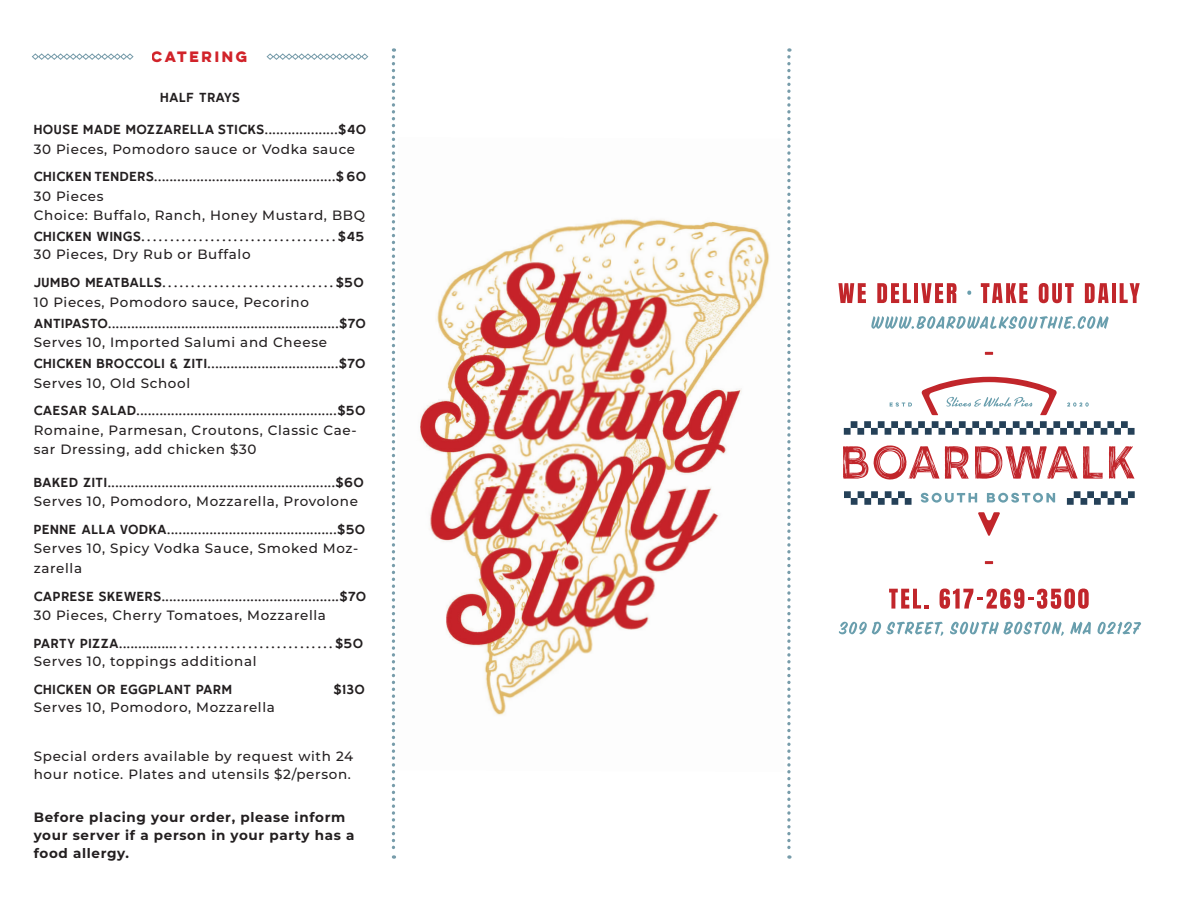
<style>
.page{position:relative;width:1188px;height:918px;background:#fff}
.page>*{position:absolute;margin:0;border:0;box-sizing:border-box;transform-origin:0 0}
.t1{font:500 13.5px/19.5px "Montserrat";letter-spacing:.05em;color:#231f20}
.t2{font:700 13.5px/18px "Montserrat";letter-spacing:.05em;color:#231f20}
.t3{font:13.5px "Eveleth Clean";letter-spacing:.2em;color:#d1232a}
.t4{font:12.75px "Sign Guy";letter-spacing:.045em;color:#231f20}
.t5{font:12.75px "Sign Guy";letter-spacing:.025em;color:#231f20}
</style>
<div class="page">
<img style="left:420px;top:219px;width:350px;height:496px">
<svg style="left:889px;top:589px;width:39px;height:20px"></svg>
<svg style="left:940px;top:589px;width:149px;height:20px"></svg>
<svg style="left:839px;top:622px;width:104px;height:14px"></svg>
<svg style="left:950px;top:622px;width:114px;height:14px"></svg>
<svg style="left:1070px;top:622px;width:21px;height:12px"></svg>
<svg style="left:1097px;top:622px;width:44px;height:12px"></svg>
<svg style="left:838px;top:283px;width:28px;height:20px"></svg>
<svg style="left:877px;top:283px;width:34px;height:20px"></svg>
<hr style="left:914px;top:283px;width:4px;height:20px;background:#c1262b">
<svg style="left:921px;top:283px;width:36px;height:20px"></svg>
<svg style="left:967px;top:291px;width:4px;height:4px"></svg>
<svg style="left:981px;top:283px;width:47px;height:20px"></svg>
<svg style="left:1039px;top:283px;width:35px;height:20px"></svg>
<svg style="left:1085px;top:283px;width:24px;height:20px"></svg>
<hr style="left:1112px;top:283px;width:4px;height:20px;background:#c1262b">
<svg style="left:1120px;top:283px;width:20px;height:20px"></svg>
<svg style="left:871px;top:316px;width:238px;height:13px"></svg>
<svg style="left:985px;top:352px;width:8px;height:3px"></svg>
<svg style="left:985px;top:561px;width:8px;height:3px"></svg>
<svg style="left:843px;top:446px;width:25px;height:33px"></svg>
<svg style="left:874px;top:446px;width:65px;height:34px"></svg>
<svg style="left:945px;top:446px;width:24px;height:33px"></svg>
<svg style="left:975px;top:446px;width:128px;height:33px"></svg>
<svg style="left:1109px;top:446px;width:26px;height:33px"></svg>
<svg style="left:844px;top:421px;width:291px;height:14px"></svg>
<svg style="left:978px;top:512px;width:22px;height:24px"></svg>
<svg style="left:921px;top:377px;width:136px;height:38px"></svg>
<svg style="left:890px;top:402px;width:22px;height:5px"></svg>
<svg style="left:1067px;top:402px;width:22px;height:5px"></svg>
<svg style="left:1074px;top:491px;width:61px;height:14px"></svg>
<div style="left:1067px;top:498px;width:7px;height:7px;background:#254158"></div>
<svg style="left:844px;top:491px;width:68px;height:14px"></svg>
<svg style="left:921px;top:493px;width:56px;height:10px"></svg>
<svg style="left:987px;top:493px;width:68px;height:10px"></svg>
<svg style="left:392px;top:48px;width:3px;height:811px"></svg>
<svg style="left:787px;top:48px;width:4px;height:811px"></svg>
<svg style="left:266px;top:53px;width:102px;height:7px"></svg>
<svg style="left:32px;top:53px;width:102px;height:7px"></svg>
<p class="t3" style="left:152px;top:47px;width:97px">CATERING</p>
<p class="t4" style="left:160px;top:90px;width:81px">HALF TRAYS</p>
<p class="t4" style="left:34px;top:122px;width:334px">HOUSE MADE MOZZARELLA STICKS...................$40</p>
<p class="t1" style="left:34px;top:138px;width:323px">30 Pieces, Pomodoro sauce or Vodka sauce</p>
<p class="t4" style="left:34px;top:169px;width:334px">CHICKEN TENDERS...............................................$60</p>
<p class="t1" style="left:34px;top:186px;width:333px">30 Pieces<br>Choice: Buffalo, Ranch, Honey Mustard, BBQ</p>
<p class="t4" style="left:34px;top:229px;width:332px">CHICKEN WINGS..................................$45</p>
<p class="t1" style="left:34px;top:244px;width:218px">30 Pieces, Dry Rub or Buffalo</p>
<p class="t4" style="left:34px;top:275px;width:332px">JUMBO MEATBALLS..............................$50</p>
<p class="t1" style="left:34px;top:291px;width:277px">10 Pieces, Pomodoro sauce, Pecorino</p>
<p class="t5" style="left:34px;top:316px;width:334px">ANTIPASTO............................................................$70</p>
<p class="t1" style="left:34px;top:332px;width:295px">Serves 10, Imported Salumi and Cheese</p>
<p class="t4" style="left:34px;top:356px;width:28px">CHICKEN</p>
<p class="t4" style="left:97px;top:356px;width:39px">BROCCO</p>
<p class="t4" style="left:154px;top:356px;width:213px">LI &amp; ZITI..................................$70</p>
<p class="t1" style="left:34px;top:372px;width:158px">Serves 10, Old School</p>
<p class="t4" style="left:34px;top:403px;width:333px">CAESAR SALAD....................................................$50</p>
<p class="t1" style="left:34px;top:420px;width:325px">Romaine, Parmesan, Croutons, Classic Cae&shy;sar Dressing, add chicken $30</p>
<p class="t4" style="left:34px;top:475px;width:28px">BAKED</p>
<p class="t4" style="left:83px;top:475px;width:282px">ZITI...........................................................$60</p>
<p class="t1" style="left:34px;top:491px;width:326px">Serves 10, Pomodoro, Mozzarella, Provolone</p>
<p class="t4" style="left:34px;top:522px;width:333px">PENNE ALLA VODKA............................................$50</p>
<p class="t1" style="left:34px;top:538px;width:326px">Serves 10, Spicy Vodka Sauce, Smoked Moz&shy;zarella</p>
<p class="t4" style="left:34px;top:589px;width:10px">CAPR</p>
<p class="t4" style="left:70px;top:589px;width:298px">ESE SKEWERS..............................................$70</p>
<p class="t1" style="left:34px;top:605px;width:294px">30 Pieces, Cherry Tomatoes, Mozzarella</p>
<p class="t4" style="left:34px;top:636px;width:331px">PARTY PIZZA..........................................$50</p>
<p class="t1" style="left:34px;top:651px;width:224px">Serves 10, toppings additional</p>
<p class="t4" style="left:34px;top:682px;width:180px">CHICKEN OR EGGPLANT PARM</p>
<p class="t4" style="left:333px;top:682px;width:33px">$130</p>
<p class="t1" style="left:34px;top:696px;width:243px">Serves 10, Pomodoro, Mozzarella</p>
<p class="t1" style="left:34px;top:747px;width:321px;line-height:18px">Special orders available by request with 24 hour notice. Plates and utensils $2/person.</p>
<p class="t2" style="left:34px;top:807px;width:322px">Before placing your order, please inform your server if a person in your party has a food allergy.</p>
</div>
